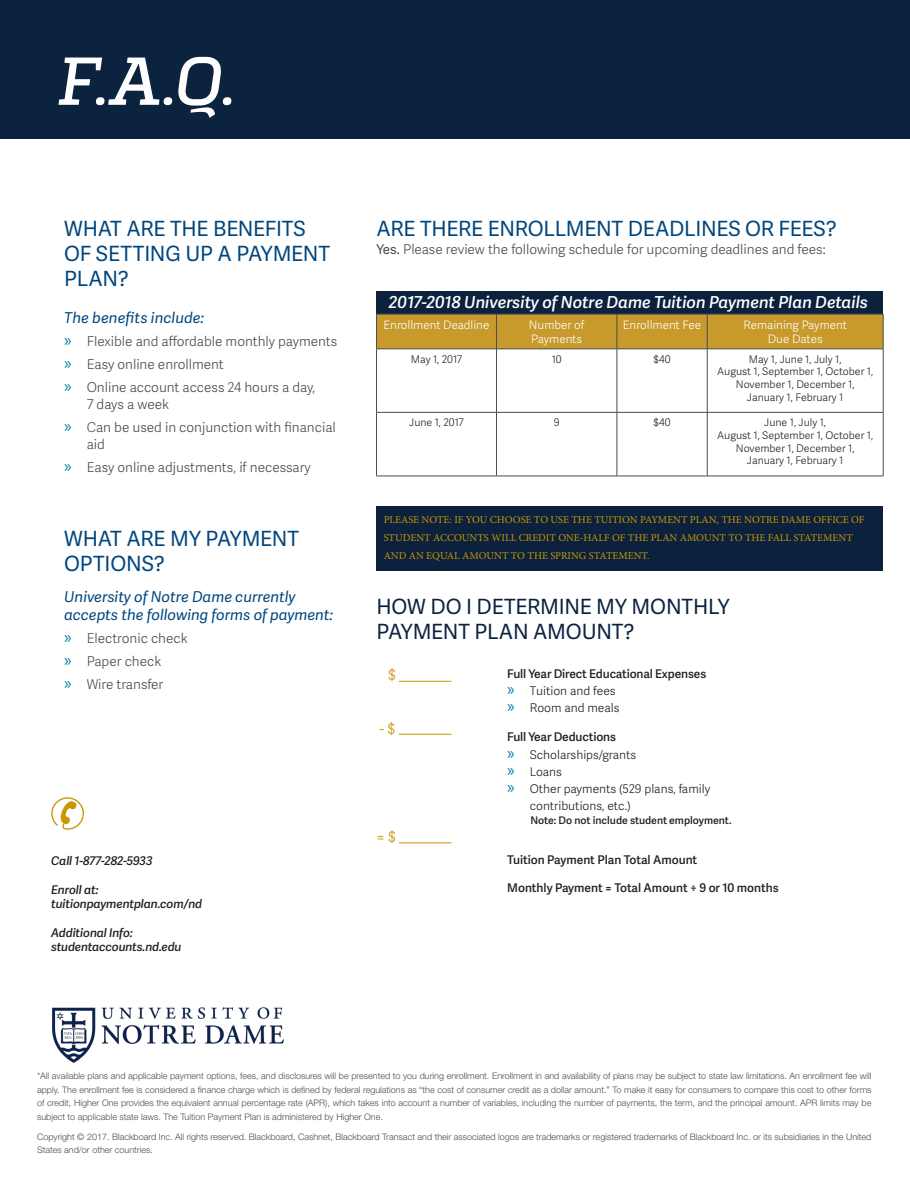
<style>
.page{position:relative;width:910px;height:1188px;background:#fff}
.page>*{position:absolute;margin:0;border:0;box-sizing:border-box;transform-origin:0 0}
.t1{font:italic 500 67.5px "Quadon";color:#fff}
.t2{font:21px/25.2px "Adelle Sans";letter-spacing:-.01em;color:#00467e}
.t3{font:21px/25.2px "Adelle Sans";letter-spacing:-.01em;color:#0c2340}
.t4{font:italic 600 16.5px "Adelle Sans";color:#fff}
.t5{font:italic 15px/18px "Adelle Sans";color:#00467e}
.Bullets{font:300 15px "Adelle Sans";color:#c99700}
.t6{font:300 13.5px/16.5px "Adelle Sans";color:#4b4c4d}
.Bullets-2{font:600 12px "Adelle Sans";letter-spacing:-.01em;color:#231f20}
.t7{font:300 12px/17.2px "Adelle Sans";color:#231f20}
.Bullets-3{font:italic 600 12px/14.4px "Adelle Sans";letter-spacing:-.01em;color:#231f20}
.t8{font:300 11.7px/14px "Adelle Sans";color:#fff;text-align:center}
.t9{font:300 10.5px/12.6px "Adelle Sans";color:#231f20;text-align:center}
.t10{font:10.5px/18px "Minion Pro";color:#c99700}
.t11{font:600 10.5px "Adelle Sans";color:#231f20}
.t12{font:300 9px/13.5px "Helvetica Neue LT Std";color:#4b4c4d;text-align:justify}
.s1{font-family:"Myriad Pro";font-weight:400;font-size:18px;color:#007cb1}
.s2{font-weight:400}
</style>
<div class="page">
<div style="left:376px;top:291px;width:507px;height:24px;background:#0b213e"></div>
<div style="left:0;top:0;width:910px;height:139px;background:#0c2340"></div>
<div style="left:377px;top:315px;width:506px;height:33px;background:#c8992b"></div>
<hr style="left:376px;top:314px;width:120px;height:1px;background:#4b4c4d">
<hr style="left:376px;top:314px;width:1px;height:34px;background:#4b4c4d">
<hr style="left:496px;top:314px;width:121px;height:1px;background:#4b4c4d">
<hr style="left:617px;top:314px;width:90px;height:1px;background:#4b4c4d">
<hr style="left:707px;top:314px;width:176px;height:1px;background:#4b4c4d">
<hr style="left:883px;top:314px;width:1px;height:34px;background:#4b4c4d">
<hr style="left:376px;top:348px;width:120px;height:1px;background:#4b4c4d">
<hr style="left:496px;top:348px;width:121px;height:1px;background:#4b4c4d">
<hr style="left:617px;top:348px;width:90px;height:1px;background:#4b4c4d">
<hr style="left:707px;top:348px;width:176px;height:1px;background:#4b4c4d">
<hr style="left:496px;top:314px;width:1px;height:34px;background:#4b4c4d">
<hr style="left:616px;top:314px;width:1px;height:34px;background:#4b4c4d">
<hr style="left:707px;top:314px;width:1px;height:34px;background:#4b4c4d">
<hr style="left:376px;top:349px;width:1px;height:63px;background:#4b4c4d">
<hr style="left:496px;top:349px;width:1px;height:63px;background:#4b4c4d">
<hr style="left:616px;top:349px;width:1px;height:63px;background:#4b4c4d">
<hr style="left:707px;top:349px;width:1px;height:63px;background:#4b4c4d">
<hr style="left:883px;top:349px;width:1px;height:63px;background:#4b4c4d">
<hr style="left:376px;top:412px;width:120px;height:1px;background:#4b4c4d">
<hr style="left:376px;top:412px;width:1px;height:63px;background:#4b4c4d">
<hr style="left:496px;top:412px;width:121px;height:1px;background:#4b4c4d">
<hr style="left:496px;top:412px;width:1px;height:63px;background:#4b4c4d">
<hr style="left:617px;top:412px;width:90px;height:1px;background:#4b4c4d">
<hr style="left:616px;top:412px;width:1px;height:63px;background:#4b4c4d">
<hr style="left:707px;top:412px;width:176px;height:1px;background:#4b4c4d">
<hr style="left:707px;top:412px;width:1px;height:63px;background:#4b4c4d">
<hr style="left:883px;top:412px;width:1px;height:63px;background:#4b4c4d">
<hr style="left:376px;top:475px;width:120px;height:1px;background:#4b4c4d">
<hr style="left:496px;top:475px;width:121px;height:1px;background:#4b4c4d">
<hr style="left:617px;top:475px;width:90px;height:1px;background:#4b4c4d">
<hr style="left:707px;top:475px;width:176px;height:1px;background:#4b4c4d">
<svg style="left:51px;top:797px;width:33px;height:32px"></svg>
<img style="left:52px;top:1007px;width:232px;height:56px">
<div style="left:376px;top:506px;width:507px;height:64px;background:#0b213e"></div>
<hr style="left:399px;top:681px;width:52px;height:1px;background:#c99700">
<hr style="left:399px;top:733px;width:52px;height:1px;background:#c99700">
<hr style="left:399px;top:842px;width:52px;height:1px;background:#c99700">
<p class="t1" style="left:58px;top:42px;width:179px">F.A.Q.</p>
<p class="t2" style="left:64px;top:215px;width:267px">WHAT ARE THE BENEFITS<br>OF SETTING UP A PAYMENT<br>PLAN?</p>
<p class="t5" style="left:64px;top:308px;width:142px">The benefits include:</p>
<p class="t6" style="left:64px;top:332px;width:274px"><span class="s1">»</span> Flexible and affordable monthly payments</p>
<p class="t6" style="left:64px;top:355px;width:161px"><span class="s1">»</span> Easy online enrollment</p>
<p class="t6" style="left:87px;top:379px;width:230px;text-indent:-22px"><span class="s1">»</span> Online account access 24 hours a day,<br>7 days a week</p>
<p class="t6" style="left:87px;top:418px;width:251px;text-indent:-22px"><span class="s1">»</span> Can be used in conjunction with financial aid</p>
<p class="t6" style="left:64px;top:458px;width:248px"><span class="s1">»</span> Easy online adjustments, if necessary</p>
<p class="t2" style="left:64px;top:525px;width:236px">WHAT ARE MY PAYMENT<br>OPTIONS?</p>
<p class="t5" style="left:64px;top:586px;width:270px">University of Notre Dame currently accepts the following forms of payment:</p>
<p class="t6" style="left:64px;top:629px;width:125px"><span class="s1">»</span> Electronic check</p>
<p class="t6" style="left:64px;top:652px;width:99px"><span class="s1">»</span> Paper check</p>
<p class="t6" style="left:64px;top:676px;width:101px"><span class="s1">»</span> Wire transfer</p>
<p class="Bullets-3" style="left:51px;top:852px;width:103px">Call 1-877-282-5933</p>
<p class="Bullets-3" style="left:51px;top:881px;width:152px">Enroll at: tuitionpaymentplan.com/nd</p>
<p class="Bullets-3" style="left:51px;top:924px;width:132px">Additional Info: studentaccounts.nd.edu</p>
<p class="t2" style="left:376px;top:215px;width:462px">ARE THERE ENROLLMENT DEADLINES OR FEES?</p>
<p class="t6" style="left:376px;top:240px;width:451px"><span class="s2">Yes.</span> Please review the following schedule for upcoming deadlines and fees:</p>
<p class="t4" style="left:389px;top:291px;width:480px">2017-2018 University of Notre Dame Tuition Payment Plan Details</p>
<p class="t8" style="left:383px;top:317px;width:107px">Enrollment Deadline</p>
<p class="t8" style="left:529px;top:317px;width:57px">Number of</p>
<p class="t8" style="left:531px;top:331px;width:52px">Payments</p>
<p class="t8" style="left:623px;top:317px;width:80px">Enrollment Fee</p>
<p class="t8" style="left:743px;top:317px;width:105px">Remaining Payment<br>Due Dates</p>
<p class="t9" style="left:411px;top:352px;width:53px">May 1, 2017</p>
<p class="t9" style="left:551px;top:352px;width:12px">10</p>
<p class="t9" style="left:653px;top:352px;width:18px">$40</p>
<p class="t9" style="left:749px;top:352px;width:94px">May 1, June 1, July 1,</p>
<p class="t9" style="left:717px;top:365px;width:157px">August 1, September 1, October 1,<br>November 1, December 1,</p>
<p class="t9" style="left:747px;top:390px;width:98px">January 1, February 1</p>
<p class="t9" style="left:409px;top:416px;width:56px">June 1, 2017</p>
<p class="t9" style="left:553px;top:416px;width:7px">9</p>
<p class="t9" style="left:653px;top:416px;width:18px">$40</p>
<p class="t9" style="left:764px;top:416px;width:63px">June 1, July 1,</p>
<p class="t9" style="left:717px;top:428px;width:157px">August 1, September 1, October 1,<br>November 1, December 1,</p>
<p class="t9" style="left:747px;top:453px;width:98px">January 1, February 1</p>
<p class="t10" style="left:384px;top:510px;width:482px">PLEASE NOTE: IF YOU CHOOSE TO USE THE TUITION PAYMENT PLAN, THE NOTRE DAME OFFICE OF<br>STUDENT ACCOUNTS WILL CREDIT ONE-HALF OF THE PLAN AMOUNT TO THE FALL STATEMENT<br>AND AN EQUAL AMOUNT TO THE SPRING STATEMENT.</p>
<p class="t3" style="left:376px;top:593px;width:354px">HOW DO I DETERMINE MY MONTHLY<br>PAYMENT PLAN AMOUNT?</p>
<p class="Bullets" style="left:388px;top:664px;width:9px">$</p>
<p class="Bullets" style="left:379px;top:718px;width:17px">-$</p>
<p class="Bullets" style="left:376px;top:826px;width:21px">= $</p>
<p class="Bullets-2" style="left:507px;top:665px;width:200px">Full Year Direct Educational Expenses</p>
<p class="t7" style="left:507px;top:682px;width:114px"><span class="s1">»</span> Tuition and fees <span class="s1">»</span> Room and meals</p>
<p class="Bullets-2" style="left:507px;top:728px;width:110px">Full Year Deductions</p>
<p class="t7" style="left:507px;top:745px;width:130px"><span class="s1">»</span> Scholarships/grants</p>
<p class="t7" style="left:507px;top:762px;width:56px"><span class="s1">»</span> Loans</p>
<p class="t7" style="left:529px;top:780px;width:182px;line-height:16.5px;text-indent:-22px"><span class="s1">»</span> Other payments (529 plans, family contributions, etc.)</p>
<p class="t11" style="left:530px;top:812px;width:203px">Note: Do not include student employment.</p>
<p class="Bullets-2" style="left:507px;top:850px;width:191px">Tuition Payment Plan Total Amount</p>
<p class="Bullets-2" style="left:507px;top:879px;width:273px">Monthly Payment = Total Amount ÷ 9 or 10 months</p>
<p class="t12" style="left:37px;top:1068px;width:835px">*All available plans and applicable payment options, fees, and disclosures will be presented to you during enrollment. Enrollment in and availability of plans may be subject to state law limitations. An enrollment fee will apply. The enrollment fee is considered a finance charge which is defined by federal regulations as “the cost of consumer credit as a dollar amount.” To make it easy for consumers to compare this cost to other forms of credit, Higher One provides the equivalent annual percentage rate (APR), which takes into account a number of variables, including the number of payments, the term, and the principal amount. APR limits may be subject to applicable state laws. The Tuition Payment Plan is administered by Higher One.</p>
<p class="t12" style="left:37px;top:1129px;width:835px">Copyright © 2017. Blackboard Inc. All rights reserved. Blackboard, Cashnet, Blackboard Transact and their associated logos are trademarks or registered trademarks of Blackboard Inc. or its subsidiaries in the United<br>States and/or other countries.</p>
</div>
